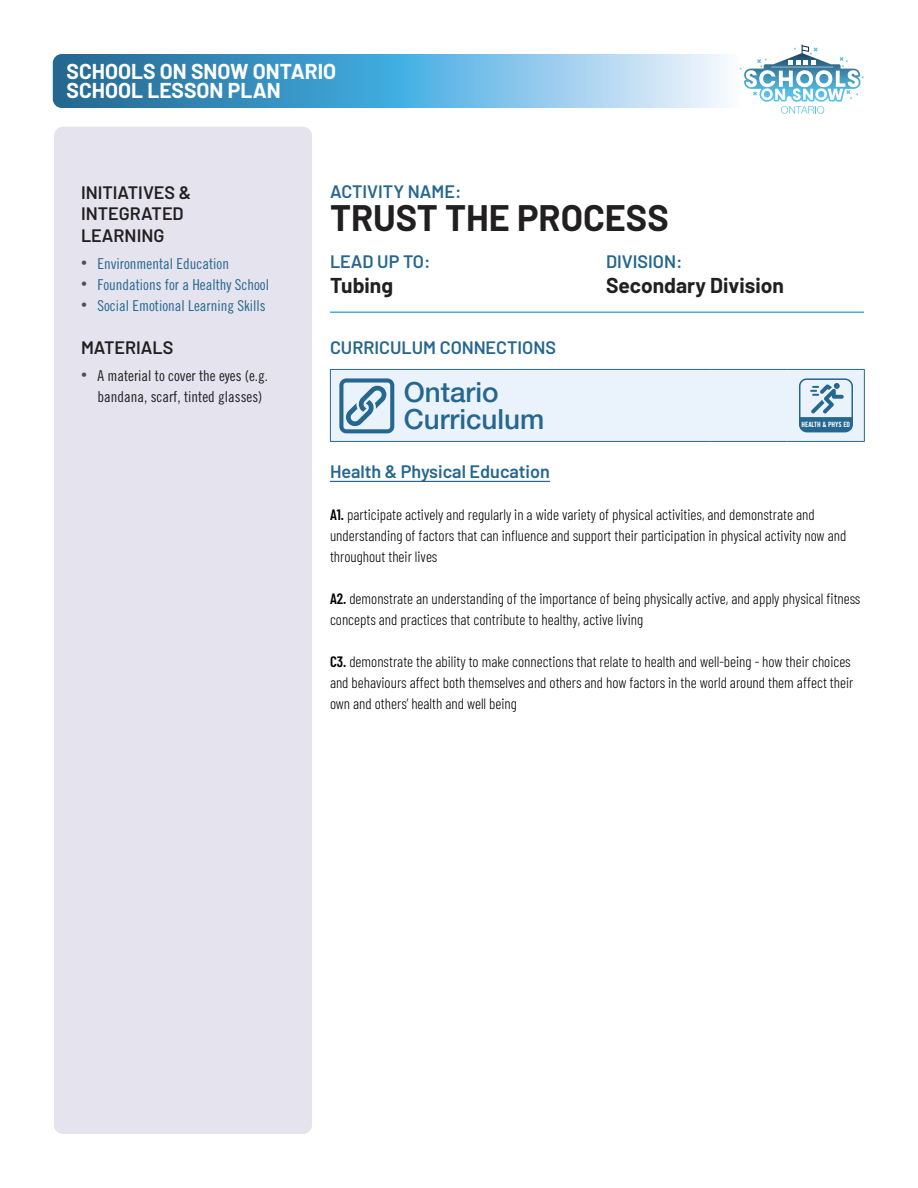
<style>
.page{position:relative;width:918px;height:1188px;background:#fff}
.page>*{position:absolute;margin:0;border:0;box-sizing:border-box;transform-origin:0 0}
.t1{font:700 36px "Barlow";color:#221f20}
.t2{font:500 27.9px/27.5px "Helvetica Neue LT Std";color:#25678f}
.t3{font:700 21px/19.5px "Barlow";color:#fff}
.t4{font:700 21px "Barlow";color:#221f20}
.t5{font:600 18px "Barlow";color:#25678f}
.t6{font:600 18px/21.6px "Barlow";color:#221f20}
.t7{font:300 15px/21px "Barlow Condensed";color:#000}
.t8{font:15px "Trade Gothic LT Std Cn 18";color:#25678f}
.t9{font:15px/21px "Trade Gothic LT Std Cn 18";color:#221f20}
.t10{font:7.2px "Trade Gothic LT Std Bd Cn 20";color:#fff}
.s1{font-size:12px;color:#4e4f53}
.s2{font-weight:600}
</style>
<div class="page">
<svg style="left:53px;top:54px;width:707px;height:54px;background:#6badd3"></svg>
<div style="left:54px;top:127px;width:258px;height:1007px;background:#e4e3ee;border-radius:9px"></div>
<svg style="left:740px;top:44px;width:124px;height:70px"></svg>
<hr style="left:330px;top:311px;width:534px;height:2px;background:#41b0e4">
<hr style="left:330px;top:481px;width:220px;height:1px;background:#25678f">
<hr style="left:788px;top:369px;width:77px;height:1px;background:#25678f">
<hr style="left:864px;top:370px;width:1px;height:71px;background:#25678f">
<hr style="left:330px;top:441px;width:304px;height:1px;background:#25678f">
<hr style="left:634px;top:441px;width:77px;height:1px;background:#25678f">
<hr style="left:711px;top:441px;width:77px;height:1px;background:#25678f">
<hr style="left:788px;top:441px;width:77px;height:1px;background:#25678f">
<svg style="left:330px;top:369px;width:534px;height:72px;background:#d8e6f1"></svg>
<h3 class="t3" style="left:67px;top:60px;width:271px">SCHOOLS ON SNOW ONTARIO<br>SCHOOL LESSON PLAN</h3>
<p class="t6" style="left:81px;top:180px;width:112px">INITIATIVES &amp;<br>INTEGRATED<br>LEARNING</p>
<p class="t8" style="left:81px;top:255px;width:150px"><span class="s1">•</span> Environmental Education</p>
<p class="t8" style="left:81px;top:276px;width:190px"><span class="s1">•</span> Foundations for a Healthy School</p>
<p class="t8" style="left:81px;top:297px;width:186px"><span class="s1">•</span> Social Emotional Learning Skills</p>
<p class="t6" style="left:81px;top:335px;width:94px">MATERIALS</p>
<p class="t9" style="left:98px;top:365px;width:172px;text-indent:-16px"><span class="s1">•</span> A material to cover the eyes (e.g. bandana, scarf, tinted glasses)</p>
<p class="t5" style="left:330px;top:178px;width:133px">ACTIVITY NAME:</p>
<h1 class="t1" style="left:330px;top:191px;width:340px">TRUST THE PROCESS</h1>
<p class="t5" style="left:330px;top:248px;width:102px">LEAD UP TO:</p>
<h3 class="t4" style="left:330px;top:270px;width:65px">Tubing</h3>
<p class="t5" style="left:606px;top:248px;width:78px">DIVISION:</p>
<h3 class="t4" style="left:606px;top:270px;width:179px">Secondary Division</h3>
<p class="t5" style="left:330px;top:334px;width:228px">CURRICULUM CONNECTIONS</p>
<h2 class="t2" style="left:404px;top:378px;width:142px">Ontario<br>Curriculum</h2>
<p class="t10" style="left:801px;top:420px;width:50px">HEALTH &amp; PHYS ED</p>
<p class="t5" style="left:330px;top:459px;width:221px">Health &amp; Physical Education</p>
<p class="t7" style="left:330px;top:503px;width:518px"><span class="s2">A1.</span> participate actively and regularly in a wide variety of physical activities, and demonstrate and understanding of factors that can influence and support their participation in physical activity now and throughout their lives</p>
<p class="t7" style="left:330px;top:587px;width:532px"><span class="s2">A2.</span> demonstrate an understanding of the importance of being physically active, and apply physical fitness concepts and practices that contribute to healthy, active living</p>
<p class="t7" style="left:330px;top:650px;width:525px"><span class="s2">C3.</span> demonstrate the ability to make connections that relate to health and well-being - how their choices and behaviours affect both themselves and others and how factors in the world around them affect their own and others’ health and well being</p>
</div>
